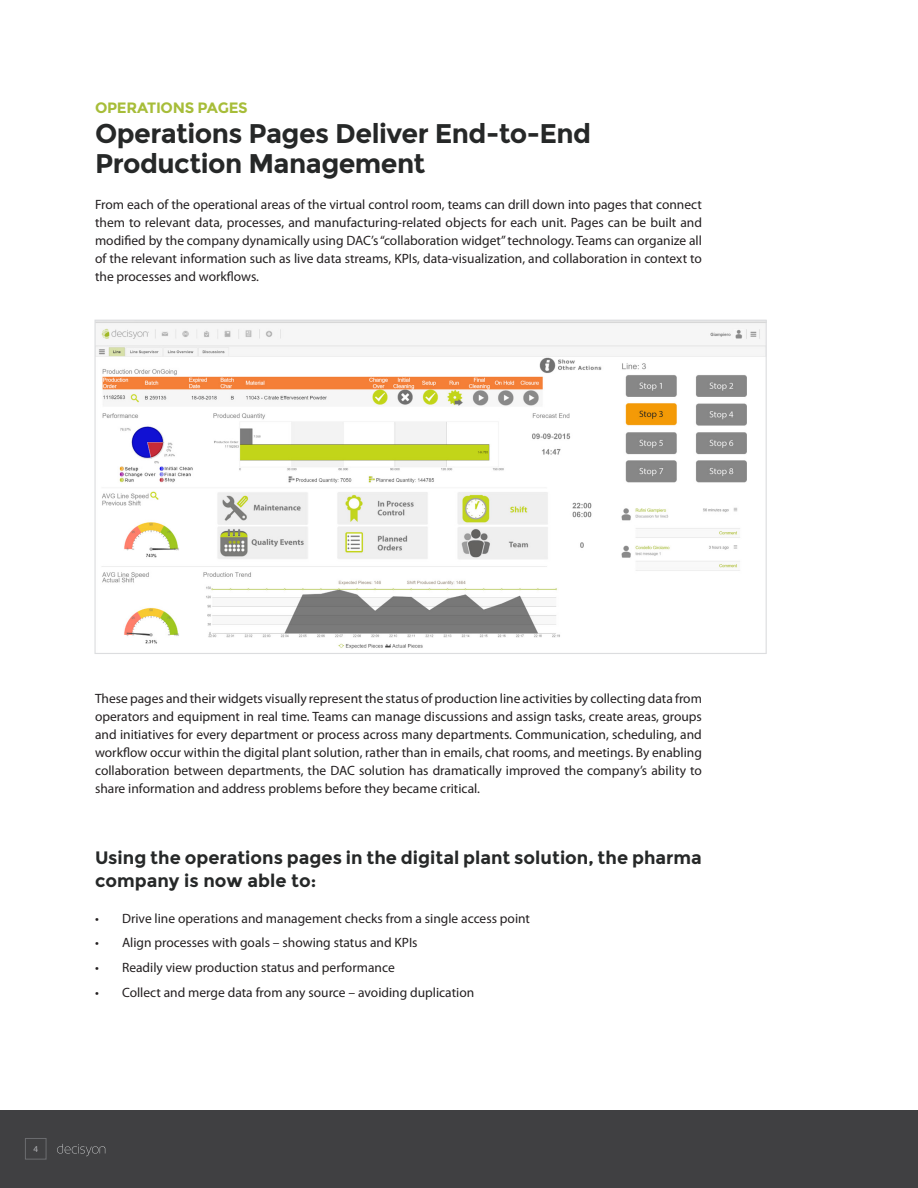
<style>
.page{position:relative;width:918px;height:1188px;background:#fff}
.page>*{position:absolute;margin:0;border:0;box-sizing:border-box;transform-origin:0 0}
.t1{font:700 27px/30px "Montserrat";letter-spacing:-.02em;color:#262828}
.t2{font:700 18px/22.5px "Montserrat";color:#262828}
.t3{font:700 15px "Montserrat";letter-spacing:-.02em;color:#a7bd39}
.t4{font:13.5px/18px "Myriad Pro";color:#231f20;text-align:justify}
.t5{font:9px "Myriad Pro";color:#b2b3b7}
</style>
<div class="page">
<div style="left:0;top:1110px;width:918px;height:78px;background:#404042"></div>
<div style="left:25px;top:1138px;width:21px;height:22px;border:1px solid #6c6d70"></div>
<svg style="left:57px;top:1144px;width:48px;height:12px"></svg>
<img style="left:96px;top:322px;width:669px;height:327px">
<p class="t3" style="left:95px;top:99px;width:154px">OPERATIONS PAGES</p>
<p class="t1" style="left:95px;top:118px;width:498px">Operations Pages Deliver End-to-End<br>Production Management</p>
<p class="t4" style="left:95px;top:195px;width:609px">From each of the operational areas of the virtual control room, teams can drill down into pages that connect them to relevant data, processes, and manufacturing-related objects for each unit. Pages can be built and modified by the company dynamically using DAC’s “collaboration widget” technology. Teams can organize all of the relevant information such as live data streams, KPIs, data-visualization, and collaboration in context to the processes and workflows.</p>
<p class="t4" style="left:95px;top:690px;width:608px">These pages and their widgets visually represent the status of production line activities by collecting data from operators and equipment in real time. Teams can manage discussions and assign tasks, create areas, groups and initiatives for every department or process across many departments. Communication, scheduling, and workflow occur within the digital plant solution, rather than in emails, chat rooms, and meetings. By enabling collaboration between departments, the DAC solution has dramatically improved the company’s ability to share information and address problems before they became critical.</p>
<p class="t2" style="left:95px;top:847px;width:608px">Using the operations pages in the digital plant solution, the pharma company is now able to:</p>
<p class="t4" style="left:95px;top:909px;width:437px">• Drive line operations and management checks from a single access point</p>
<p class="t4" style="left:95px;top:934px;width:324px">• Align processes with goals – showing status and KPIs</p>
<p class="t4" style="left:95px;top:958px;width:301px">• Readily view production status and performance</p>
<p class="t4" style="left:95px;top:983px;width:381px">• Collect and merge data from any source – avoiding duplication</p>
<p class="t5" style="left:33px;top:1144px;width:6px">4</p>
</div>
